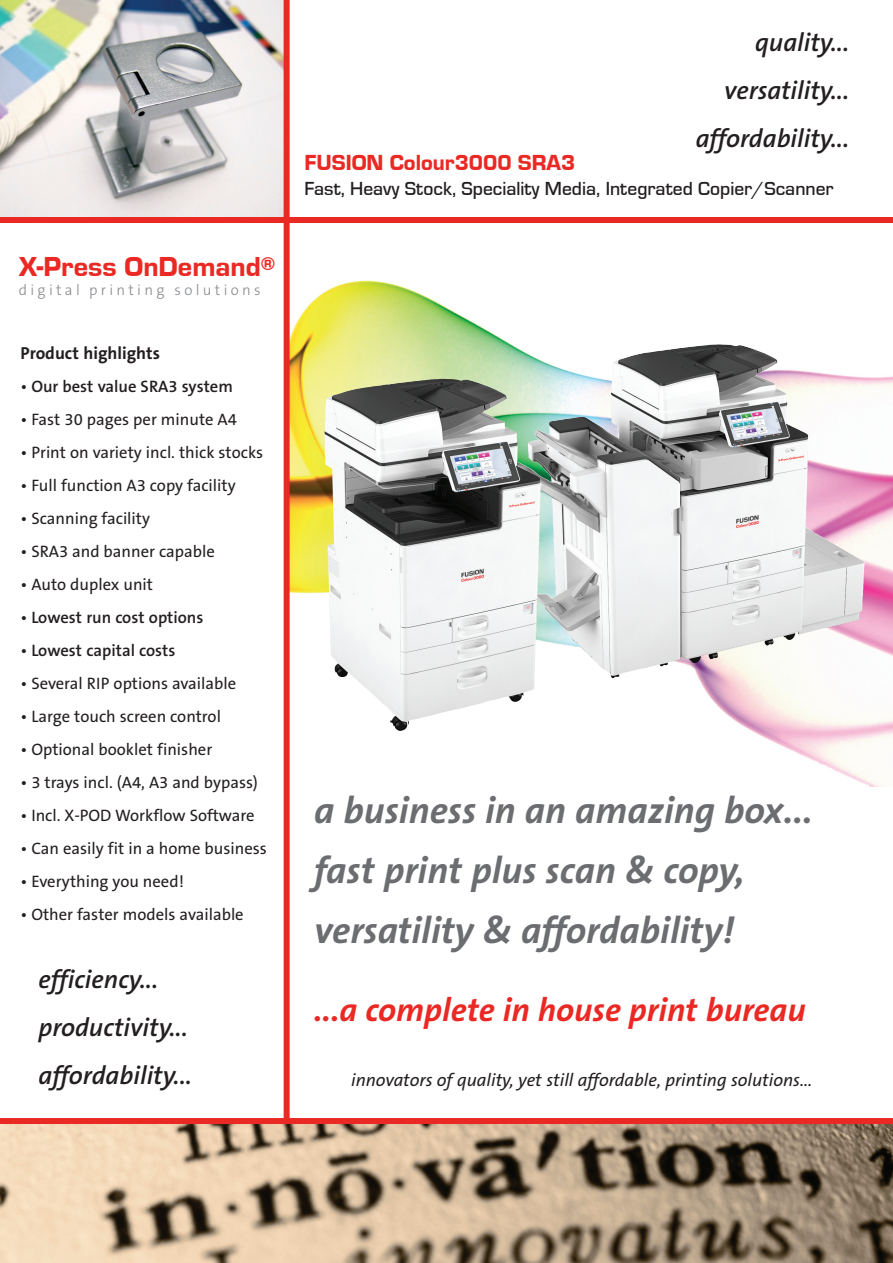
<style>
.page{position:relative;width:893px;height:1263px;background:#fff}
.page>*{position:absolute;margin:0;border:0;box-sizing:border-box;transform-origin:0 0}
.t1{font:italic 700 37.5px/60px "The Sans B7";color:#6c6d70}
.t2{font:italic 700 33px "The Sans B7";color:#ea2924}
.t3{font:28.35px "Eurostile T Heav";color:#ea2924}
.t4{font:italic 600 25.8px/48px "The Sans B6";color:#231f20;text-align:right}
.t5{font:22.5px "Eurostile T Heav";color:#ea2924}
.t6{font:500 19.5px "Eurostile T";color:#231f20}
.t7{font:italic 18px "The Sans B5 Plain";color:#231f20}
.t8{font:700 17.4px "The Sans B7";color:#231f20}
.t9{font:16.65px "The Sans B5 Plain";color:#231f20}
.t10{font:600 16.65px "The Sans B6";color:#231f20}
.t11{font:300 15px "The Sans B3";letter-spacing:.22em;color:#87898c}
.s1{font-family:"The Sans B5 Plain";font-weight:400}
</style>
<div class="page">
<img style="left:290px;top:280px;width:603px;height:506px">
<img style="left:0;top:0;width:284px;height:217px">
<div style="left:284px;top:0;width:6px;height:1120px;background:#ea2924"></div>
<img style="left:0;top:1124px;width:893px;height:139px">
<div style="left:0;top:217px;width:893px;height:6px;background:#ea2924"></div>
<div style="left:0;top:1118px;width:893px;height:6px;background:#ea2924"></div>
<img style="left:517px;top:344px;width:281px;height:334px">
<img style="left:324px;top:379px;width:217px;height:352px">
<h3 class="t3" style="left:19px;top:249px;width:258px">X-Press OnDemand<sup>®</sup></h3>
<p class="t11" style="left:19px;top:282px;width:243px">digital printing solutions</p>
<p class="t8" style="left:20px;top:344px;width:141px">Product highlights</p>
<p class="t10" style="left:20px;top:378px;width:214px"><span class="s1">•</span> Our best value SRA3 system</p>
<p class="t9" style="left:20px;top:411px;width:218px">• Fast 30 pages per minute A4</p>
<p class="t9" style="left:20px;top:444px;width:244px">• Print on variety incl. thick stocks</p>
<p class="t9" style="left:20px;top:477px;width:217px">• Full function A3 copy facility</p>
<p class="t9" style="left:20px;top:510px;width:131px">• Scanning facility</p>
<p class="t9" style="left:20px;top:543px;width:196px">• SRA3 and banner capable</p>
<p class="t9" style="left:20px;top:576px;width:134px">• Auto duplex unit</p>
<p class="t10" style="left:20px;top:609px;width:185px"><span class="s1">•</span> Lowest run cost options</p>
<p class="t10" style="left:20px;top:642px;width:157px"><span class="s1">•</span> Lowest capital costs</p>
<p class="t9" style="left:20px;top:675px;width:217px">• Several RIP options available</p>
<p class="t9" style="left:20px;top:708px;width:202px">• Large touch screen control</p>
<p class="t9" style="left:20px;top:741px;width:193px">• Optional booklet finisher</p>
<p class="t9" style="left:20px;top:774px;width:239px">• 3 trays incl. (A4, A3 and bypass)</p>
<p class="t9" style="left:20px;top:807px;width:236px">• Incl. X-POD Workflow Software</p>
<p class="t9" style="left:20px;top:840px;width:248px">• Can easily fit in a home business</p>
<p class="t9" style="left:20px;top:873px;width:165px">• Everything you need!</p>
<p class="t9" style="left:20px;top:906px;width:225px">• Other faster models available</p>
<h3 class="t4" style="left:38px;top:956px;width:155px;text-align:left">efficiency... productivity... affordability...</h3>
<h3 class="t4" style="left:696px;top:19px;width:155px">quality... versatility... affordability...</h3>
<h3 class="t5" style="left:304px;top:148px;width:272px">FUSION Colour3000 SRA3</h3>
<p class="t6" style="left:304px;top:176px;width:531px">Fast, Heavy Stock, Speciality Media, Integrated Copier/Scanner</p>
<h1 class="t1" style="left:314px;top:781px;width:500px">a business in an amazing box... fast print plus scan &amp; copy, versatility &amp; affordability!</h1>
<h2 class="t2" style="left:314px;top:993px;width:493px">...a complete in house print bureau</h2>
<p class="t7" style="left:351px;top:1071px;width:463px">innovators of quality, yet still affordable, printing solutions...</p>
</div>
